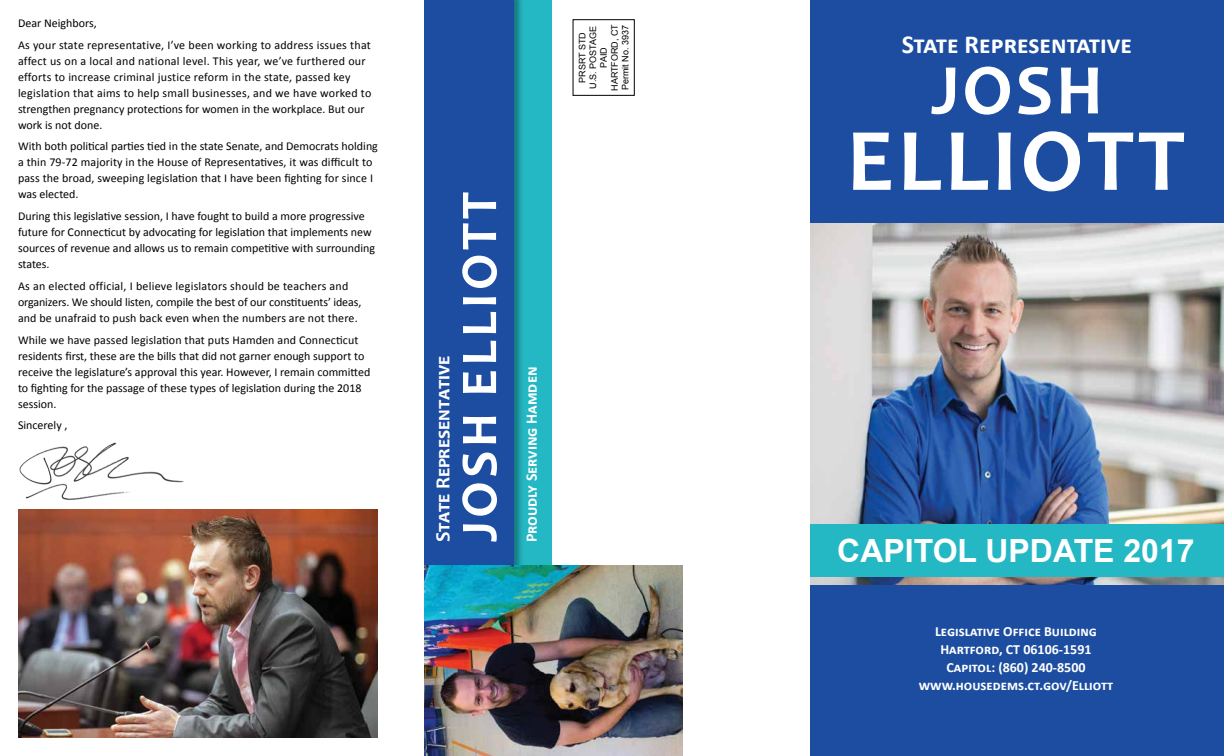
<style>
.page{position:relative;width:1224px;height:756px;background:#fff}
.page>*{position:absolute;margin:0;border:0;box-sizing:border-box;transform-origin:0 0}
.t1{font:700 90px "Candara";letter-spacing:.04em;color:#fff}
.t2{font:700 72px "Candara";color:#fff}
.t3{font:700 52px "Candara";letter-spacing:.07em;color:#fff}
.t4{font:700 32px "Arial";color:#fff}
.t5{font:700 26px "Calibri";color:#fff}
.t6{font:700 20px "Candara";color:#fff}
.t7{font:700 16px "Calibri";color:#fff}
.t8{font:700 14px/18px "Calibri";color:#fff;text-align:center}
.t9{font:12px/16px "Calibri";color:#000}
.t10{font:12px/16px "Calibri";letter-spacing:.02em;color:#000}
.t11{font:9px/10.8px "Arial";color:#000;text-align:center}
</style>
<div class="page">
<img style="left:810px;top:222px;width:414px;height:388px">
<div style="left:810px;top:0;width:414px;height:222px;background:#1c4da1"></div>
<div style="left:500px;top:0;width:52px;height:756px;background:#24b8c4"></div>
<div style="left:423px;top:0;width:101px;height:756px;background:#000;opacity:.35"></div>
<div style="left:424px;top:0;width:90px;height:756px;background:#1c4da1"></div>
<div style="left:573px;top:19px;width:62px;height:77px;border:1px solid #000"></div>
<img style="left:20px;top:442px;width:164px;height:58px">
<img style="left:424px;top:565px;width:258px;height:191px">
<img style="left:18px;top:509px;width:360px;height:229px">
<div style="left:811px;top:585px;width:413px;height:171px;background:#1c4da1"></div>
<div style="left:810px;top:525px;width:414px;height:52px;background:#24b8c4"></div>
<p class="t10" style="left:18px;top:12px;width:354px;line-height:21.8px">Dear Neighbors,<br>As your state representative, I’ve been working to address issues that</p>
<p class="t10" style="left:18px;top:53px;width:355px">affect us on a local and national level. This year, we’ve furthered our efforts to increase criminal justice reform in the state, passed key legislation that aims to help small businesses, and we have worked to strengthen pregnancy protections for women in the workplace. But our work is not done.</p>
<p class="t9" style="left:18px;top:139px;width:361px">With both political parties tied in the state Senate, and Democrats holding a thin 79-72 majority in the House of Representatives, it was difficult to pass the broad, sweeping legislation that I have been fighting for since I was elected.</p>
<p class="t9" style="left:18px;top:208px;width:359px">During this legislative session, I have fought to build a more progressive future for Connecticut by advocating for legislation that implements new sources of revenue and allows us to remain competitive with surrounding states.</p>
<p class="t9" style="left:18px;top:278px;width:345px">As an elected official, I believe legislators should be teachers and organizers. We should listen, compile the best of our constituents’ ideas, and be unafraid to push back even when the numbers are not there.</p>
<p class="t9" style="left:18px;top:332px;width:354px">While we have passed legislation that puts Hamden and Connecticut residents first, these are the bills that did not garner enough support to receive the legislature’s approval this year. However, I remain committed to fighting for the passage of these types of legislation during the 2018 session.</p>
<p class="t9" style="left:18px;top:418px;width:51px">Sincerely ,</p>
<h3 class="t6" style="left:431px;top:542px;width:188px;rotate:-90deg">State Representative</h3>
<h3 class="t3" style="left:447px;top:542px;width:352px;rotate:-90deg">JOSH ELLIOTT</h3>
<h3 class="t7" style="left:521px;top:542px;width:177px;rotate:-90deg">Proudly Serving Hamden</h3>
<p class="t11" style="left:577px;top:91px;width:68px;rotate:-90deg">PRSRT STD<br>U.S. POSTAGE<br>PAID<br>HARTFORD, CT<br>Permit No. 3937</p>
<h3 class="t5" style="left:902px;top:27px;width:232px">State Representative</h3>
<h2 class="t2" style="left:931px;top:45px;width:174px">JOSH</h2>
<h1 class="t1" style="left:847px;top:104px;width:340px">ELLIOTT</h1>
<h3 class="t4" style="left:837px;top:529px;width:359px">CAPITOL UPDATE 2017</h3>
<p class="t8" style="left:919px;top:623px;width:196px">Legislative Office Building<br>Hartford, CT 06106-1591<br>Capitol: (860) 240-8500 www.housedems.ct.gov/Elliott</p>
</div>
